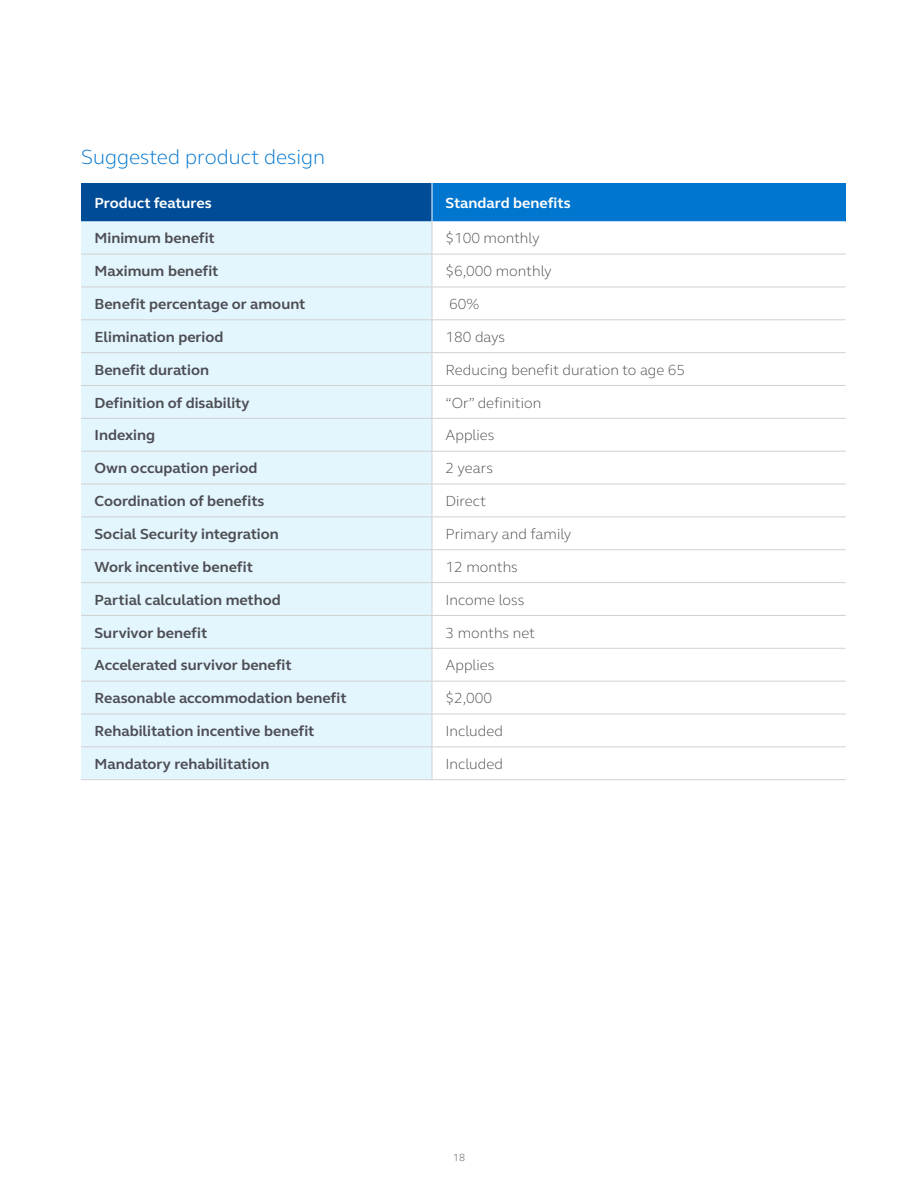
<style>
.page{position:relative;width:918px;height:1188px;background:#fff}
.page>*{position:absolute;margin:0;border:0;box-sizing:border-box;transform-origin:0 0}
.t1{font:300 21px "FS Elliot Pro";color:#0076cf}
.t2{font:700 15px "FS Elliot Pro";color:#4d4e53}
.t3{font:300 15px "FS Elliot Pro";color:#4d4e53}
.t4{font:700 15px "FS Elliot Pro";color:#fff}
.t5{font:300 10.5px "FS Elliot Pro";color:#4d4e53}
</style>
<div class="page">
<div style="left:81px;top:183px;width:351px;height:38px;background:#004c97"></div>
<div style="left:432px;top:183px;width:414px;height:38px;background:#0076cf"></div>
<div style="left:81px;top:221px;width:351px;height:558px;background:#e3f5fd"></div>
<svg style="left:433px;top:221px;width:413px;height:527px"></svg>
<hr style="left:432px;top:221px;width:1px;height:33px;background:#d1d1d2">
<hr style="left:432px;top:287px;width:1px;height:32px;background:#d1d1d2">
<hr style="left:432px;top:353px;width:1px;height:32px;background:#d1d1d2">
<hr style="left:432px;top:419px;width:1px;height:32px;background:#d1d1d2">
<hr style="left:432px;top:484px;width:1px;height:33px;background:#d1d1d2">
<hr style="left:432px;top:550px;width:1px;height:32px;background:#d1d1d2">
<hr style="left:432px;top:616px;width:1px;height:32px;background:#d1d1d2">
<hr style="left:432px;top:682px;width:1px;height:32px;background:#d1d1d2">
<hr style="left:432px;top:747px;width:1px;height:32px;background:#d1d1d2">
<hr style="left:81px;top:779px;width:351px;height:1px;background:#d1d1d2">
<hr style="left:432px;top:779px;width:414px;height:1px;background:#d1d1d2">
<hr style="left:81px;top:254px;width:351px;height:1px;background:#d1d1d2">
<hr style="left:432px;top:254px;width:414px;height:1px;background:#d1d1d2">
<hr style="left:432px;top:254px;width:1px;height:33px;background:#d1d1d2">
<hr style="left:81px;top:287px;width:351px;height:1px;background:#d1d1d2">
<hr style="left:432px;top:287px;width:414px;height:1px;background:#d1d1d2">
<hr style="left:81px;top:319px;width:351px;height:1px;background:#d1d1d2">
<hr style="left:432px;top:319px;width:414px;height:1px;background:#d1d1d2">
<hr style="left:432px;top:320px;width:1px;height:32px;background:#d1d1d2">
<hr style="left:81px;top:352px;width:351px;height:1px;background:#d1d1d2">
<hr style="left:432px;top:352px;width:414px;height:1px;background:#d1d1d2">
<hr style="left:81px;top:385px;width:351px;height:1px;background:#d1d1d2">
<hr style="left:432px;top:385px;width:414px;height:1px;background:#d1d1d2">
<hr style="left:432px;top:386px;width:1px;height:32px;background:#d1d1d2">
<hr style="left:81px;top:418px;width:351px;height:1px;background:#d1d1d2">
<hr style="left:432px;top:418px;width:414px;height:1px;background:#d1d1d2">
<hr style="left:81px;top:451px;width:351px;height:1px;background:#d1d1d2">
<hr style="left:432px;top:451px;width:414px;height:1px;background:#d1d1d2">
<hr style="left:432px;top:452px;width:1px;height:32px;background:#d1d1d2">
<hr style="left:81px;top:484px;width:351px;height:1px;background:#d1d1d2">
<hr style="left:432px;top:484px;width:414px;height:1px;background:#d1d1d2">
<hr style="left:81px;top:517px;width:351px;height:1px;background:#d1d1d2">
<hr style="left:432px;top:517px;width:414px;height:1px;background:#d1d1d2">
<hr style="left:432px;top:517px;width:1px;height:32px;background:#d1d1d2">
<hr style="left:81px;top:549px;width:351px;height:1px;background:#d1d1d2">
<hr style="left:432px;top:549px;width:414px;height:1px;background:#d1d1d2">
<hr style="left:81px;top:582px;width:351px;height:1px;background:#d1d1d2">
<hr style="left:432px;top:582px;width:414px;height:1px;background:#d1d1d2">
<hr style="left:432px;top:583px;width:1px;height:32px;background:#d1d1d2">
<hr style="left:81px;top:615px;width:351px;height:1px;background:#d1d1d2">
<hr style="left:432px;top:615px;width:414px;height:1px;background:#d1d1d2">
<hr style="left:81px;top:648px;width:351px;height:1px;background:#d1d1d2">
<hr style="left:432px;top:648px;width:414px;height:1px;background:#d1d1d2">
<hr style="left:432px;top:649px;width:1px;height:32px;background:#d1d1d2">
<hr style="left:81px;top:681px;width:351px;height:1px;background:#d1d1d2">
<hr style="left:432px;top:681px;width:414px;height:1px;background:#d1d1d2">
<hr style="left:81px;top:714px;width:351px;height:1px;background:#d1d1d2">
<hr style="left:432px;top:714px;width:414px;height:1px;background:#d1d1d2">
<hr style="left:432px;top:714px;width:1px;height:32px;background:#d1d1d2">
<hr style="left:81px;top:746px;width:351px;height:1px;background:#d1d1d2">
<hr style="left:432px;top:746px;width:414px;height:1px;background:#d1d1d2">
<hr style="left:432px;top:183px;width:1px;height:38px;background:#fff">
<h1 class="t1" style="left:81px;top:143px;width:246px">Suggested product design</h1>
<p class="t4" style="left:94px;top:193px;width:119px">Product features</p>
<p class="t4" style="left:446px;top:193px;width:127px">Standard benefits</p>
<p class="t2" style="left:94px;top:228px;width:122px">Minimum benefit</p>
<p class="t3" style="left:446px;top:228px;width:96px">$100 monthly</p>
<p class="t2" style="left:94px;top:261px;width:125px">Maximum benefit</p>
<p class="t3" style="left:446px;top:261px;width:108px">$6,000 monthly</p>
<p class="t2" style="left:94px;top:294px;width:212px">Benefit percentage or amount</p>
<p class="t3" style="left:449px;top:294px;width:32px">60%</p>
<p class="t2" style="left:94px;top:327px;width:131px">Elimination period</p>
<p class="t3" style="left:446px;top:327px;width:61px">180 days</p>
<p class="t2" style="left:94px;top:360px;width:116px">Benefit duration</p>
<p class="t3" style="left:446px;top:360px;width:241px">Reducing benefit duration to age 65</p>
<p class="t2" style="left:94px;top:392px;width:157px">Definition of disability</p>
<p class="t3" style="left:446px;top:392px;width:97px">“Or” definition</p>
<p class="t2" style="left:94px;top:425px;width:62px">Indexing</p>
<p class="t3" style="left:446px;top:425px;width:51px">Applies</p>
<p class="t2" style="left:94px;top:458px;width:164px">Own occupation period</p>
<p class="t3" style="left:446px;top:458px;width:49px">2 years</p>
<p class="t2" style="left:94px;top:491px;width:172px">Coordination of benefits</p>
<p class="t3" style="left:446px;top:491px;width:42px">Direct</p>
<p class="t2" style="left:94px;top:524px;width:186px">Social Security integration</p>
<p class="t3" style="left:446px;top:524px;width:127px">Primary and family</p>
<p class="t2" style="left:94px;top:557px;width:160px">Work incentive benefit</p>
<p class="t3" style="left:446px;top:557px;width:74px">12 months</p>
<p class="t2" style="left:94px;top:590px;width:188px">Partial calculation method</p>
<p class="t3" style="left:446px;top:590px;width:80px">Income loss</p>
<p class="t2" style="left:94px;top:622px;width:114px">Survivor benefit</p>
<p class="t3" style="left:446px;top:622px;width:91px">3 months net</p>
<p class="t2" style="left:94px;top:655px;width:199px">Accelerated survivor benefit</p>
<p class="t3" style="left:446px;top:655px;width:51px">Applies</p>
<p class="t2" style="left:94px;top:688px;width:254px">Reasonable accommodation benefit</p>
<p class="t3" style="left:446px;top:688px;width:48px">$2,000</p>
<p class="t2" style="left:94px;top:721px;width:222px">Rehabilitation incentive benefit</p>
<p class="t3" style="left:446px;top:721px;width:59px">Included</p>
<p class="t2" style="left:94px;top:754px;width:176px">Mandatory rehabilitation</p>
<p class="t3" style="left:446px;top:754px;width:59px">Included</p>
<p class="t5" style="left:453px;top:1151px;width:14px">18</p>
</div>
